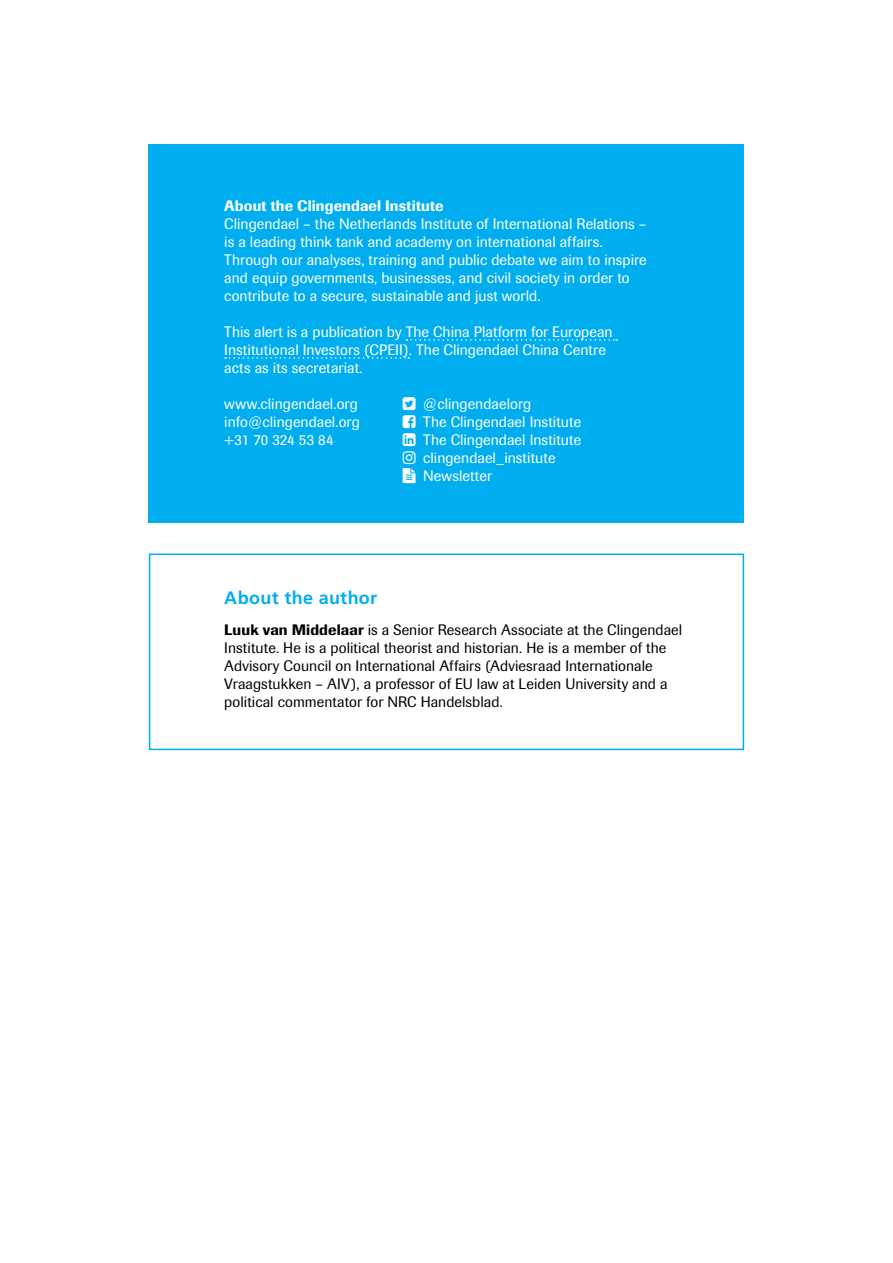
<style>
.page{position:relative;width:893px;height:1263px;background:#fff}
.page>*{position:absolute;margin:0;border:0;box-sizing:border-box;transform-origin:0 0}
.t1{font:700 18px "Frutiger LT Std";letter-spacing:.015em;color:#00aeef}
.t2{font:15px/18px "Imago";letter-spacing:.005em;color:#fff}
.t3{font:15px/18px "Imago";letter-spacing:.005em;color:#000}
.t4{font:500 15px "Imago";letter-spacing:.01em;color:#fff}
.s1{font-weight:500}
</style>
<div class="page">
<div style="left:149px;top:553px;width:595px;height:197px;border:2px solid #00aeef"></div>
<div style="left:149px;top:144px;width:595px;height:378px;background:#00aeef"></div>
<svg style="left:406px;top:339px;width:211px;height:2px"></svg>
<svg style="left:225px;top:357px;width:184px;height:2px"></svg>
<p class="t4" style="left:224px;top:197px;width:221px">About the Clingendael Institute</p>
<p class="t2" style="left:224px;top:215px;width:424px">Clingendael – the Netherlands Institute of International Relations – is a leading think tank and academy on international affairs.<br>Through our analyses, training and public debate we aim to inspire and equip governments, businesses, and civil society in order to contribute to a secure, sustainable and just world.</p>
<p class="t2" style="left:224px;top:323px;width:390px">This alert is a publication by The China Platform for European<br>Institutional Investors (CPEII). The Clingendael China Centre acts as its secretariat.</p>
<p class="t2" style="left:224px;top:395px;width:135px">www.clingendael.org</p>
<p class="t2" style="left:423px;top:395px;width:110px">@clingendaelorg</p>
<p class="t2" style="left:224px;top:413px;width:137px">info@clingendael.org</p>
<p class="t2" style="left:423px;top:413px;width:159px">The Clingendael Institute</p>
<p class="t2" style="left:224px;top:431px;width:111px">+31 70 324 53 84</p>
<p class="t2" style="left:423px;top:431px;width:159px">The Clingendael Institute</p>
<p class="t2" style="left:423px;top:449px;width:134px">clingendael_institute</p>
<p class="t2" style="left:423px;top:467px;width:70px">Newsletter</p>
<h2 class="t1" style="left:224px;top:587px;width:154px">About the author</h2>
<p class="t3" style="left:224px;top:621px;width:459px"><span class="s1">Luuk van Middelaar</span> is a Senior Research Associate at the Clingendael Institute. He is a political theorist and historian. He is a member of the Advisory Council on International Affairs (Adviesraad Internationale Vraagstukken – AIV), a professor of EU law at Leiden University and a political commentator for NRC Handelsblad.</p>
</div>
